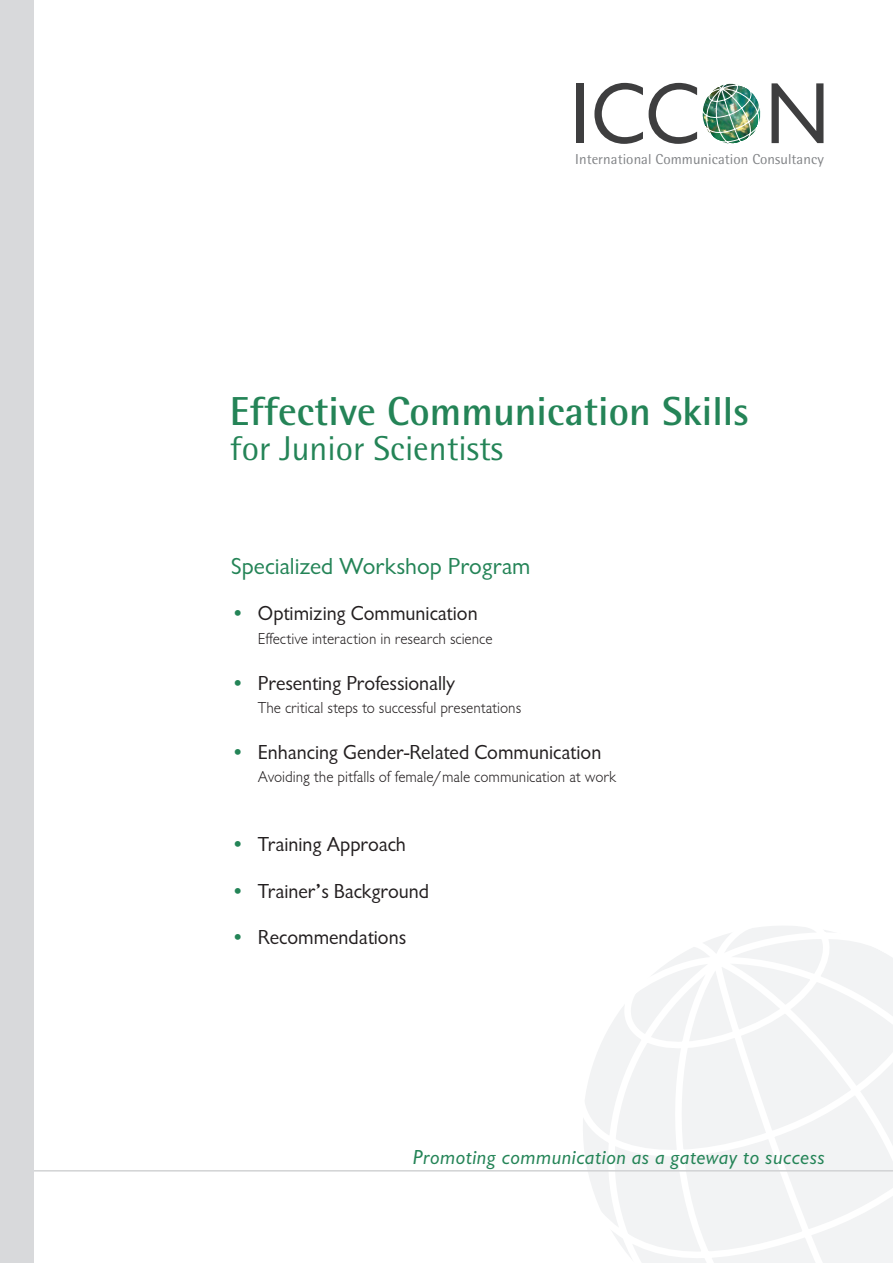
<style>
.page{position:relative;width:893px;height:1263px;background:#fff}
.page>*{position:absolute;margin:0;border:0;box-sizing:border-box;transform-origin:0 0}
.t1{font:89.55px "Chantilly";color:#3e3e3f;scale:.96 1}
.t2{font:700 40.5px "Rotis Semi Sans";color:#248457}
.t3{font:34.5px "Rotis Semi Sans";color:#248457}
.t4{font:24px "Chantilly";color:#248457}
.t5{font:21px "Chantilly";color:#231f20}
.t6{font:italic 21px "Chantilly";letter-spacing:.025em;color:#248457}
.t7{font:300 16.5px "Chantilly";color:#231f20}
.t8{font:14.4px "Rotis Semi Sans";letter-spacing:.005em;color:#808285}
.s1{color:#248457}
</style>
<div class="page">
<svg style="left:583px;top:926px;width:309px;height:337px"></svg>
<hr style="left:2px;top:1170px;width:890px;height:2px;background:#d1d2d4">
<div style="left:0;top:0;width:34px;height:1263px;background:#d8d9db"></div>
<img style="left:702px;top:83px;width:59px;height:61px">
<h1 class="t1" style="left:570px;top:84px;width:272px">ICC N</h1>
<p class="t8" style="left:575px;top:154px;width:250px">International Communication Consultancy</p>
<h2 class="t2" style="left:230px;top:397px;width:520px">Effective Communication Skills</h2>
<h3 class="t3" style="left:230px;top:436px;width:274px">for Junior Scientists</h3>
<p class="t4" style="left:231px;top:559px;width:301px">Specialized Workshop Program</p>
<p class="t5" style="left:231px;top:607px;width:248px"><span class="s1">•</span> Optimizing Communication</p>
<p class="t7" style="left:258px;top:633px;width:236px">Effective interaction in research science</p>
<p class="t5" style="left:231px;top:676px;width:226px"><span class="s1">•</span> Presenting Professionally</p>
<p class="t7" style="left:258px;top:702px;width:265px">The critical steps to successful presentations</p>
<p class="t5" style="left:231px;top:745px;width:372px"><span class="s1">•</span> Enhancing Gender-Related Communication</p>
<p class="t7" style="left:258px;top:771px;width:360px">Avoiding the pitfalls of female/male communication at work</p>
<p class="t5" style="left:231px;top:838px;width:176px"><span class="s1">•</span> Training Approach</p>
<p class="t5" style="left:231px;top:884px;width:200px"><span class="s1">•</span> Trainer’s Background</p>
<p class="t5" style="left:231px;top:930px;width:177px"><span class="s1">•</span> Recommendations</p>
<p class="t6" style="left:413px;top:1150px;width:413px">Promoting communication as a gateway to success</p>
</div>
